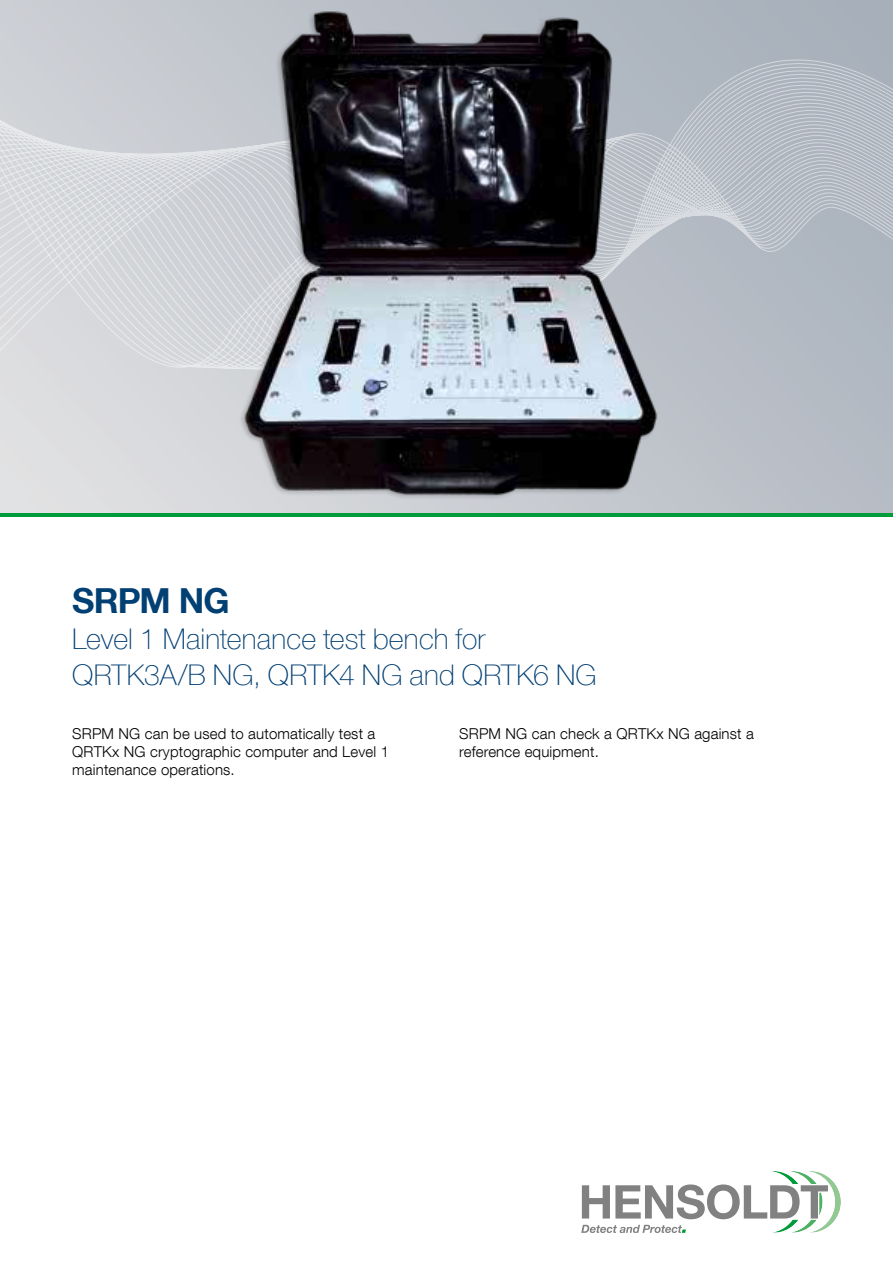
<style>
.page{position:relative;width:893px;height:1263px;background:#fff}
.page>*{position:absolute;margin:0;border:0;box-sizing:border-box;transform-origin:0 0}
.t1{font:700 34.5px "Helvetica Neue LT Com";letter-spacing:-.025em;color:#023f73}
.t2{font:100 28.5px/36px "Helvetica Neue LT Com";letter-spacing:.005em;color:#023f73}
.t3{font:300 15px/18px "Helvetica Neue LT Com";letter-spacing:.01em;color:#000}
</style>
<div class="page">
<svg style="left:0;top:0;width:893px;height:513px;background:#c4c8cf"></svg>
<img style="left:231px;top:7px;width:429px;height:505px">
<hr style="left:0;top:513px;width:893px;height:4px;background:#009c3b">
<svg style="left:581px;top:1171px;width:260px;height:61px"></svg>
<h1 class="t1" style="left:72px;top:579px;width:159px">SRPM NG</h1>
<h2 class="t2" style="left:72px;top:621px;width:526px">Level 1 Maintenance test bench for<br>QRTK3A/B NG, QRTK4 NG and QRTK6 NG</h2>
<p class="t3" style="left:72px;top:725px;width:318px">SRPM NG can be used to automatically test a<br>QRTKx NG cryptographic computer and Level 1 maintenance operations.</p>
<p class="t3" style="left:459px;top:725px;width:296px">SRPM NG can check a QRTKx NG against a reference equipment.</p>
</div>
